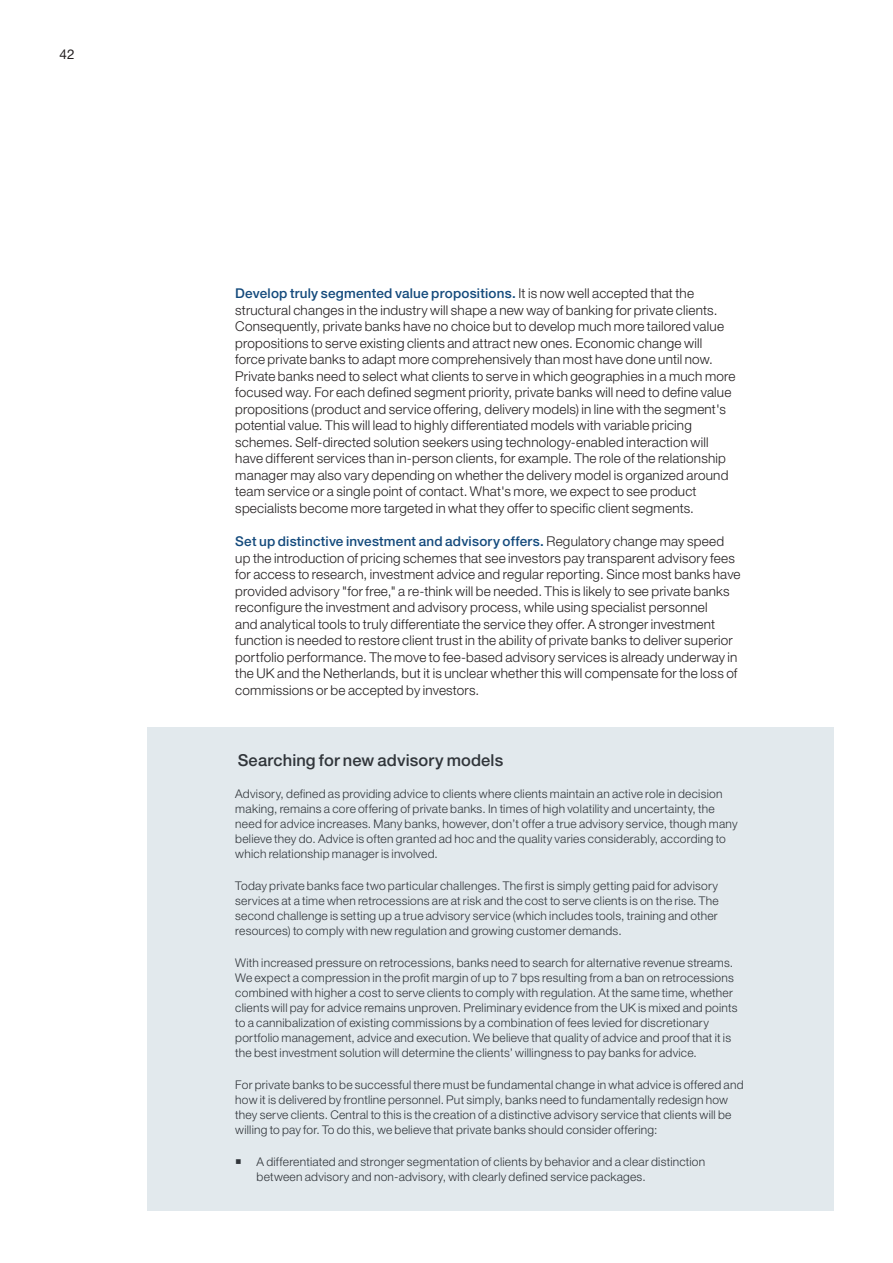
<style>
.page{position:relative;width:893px;height:1263px;background:#fff}
.page>*{position:absolute;margin:0;border:0;box-sizing:border-box;transform-origin:0 0}
.Body{font:500 16.5px "Helvetica Neue LT Std";letter-spacing:.01em;color:#231f20}
.Body-2{font:300 13.5px/16.5px "Helvetica Neue LT Std";letter-spacing:.015em;color:#231f20}
.t1{font:13.5px "Helvetica Neue LT Std";color:#231f20}
.Body-3{font:300 12px/15px "Helvetica Neue LT Std";letter-spacing:.02em;color:#231f20}
.s1{font-weight:500;color:#144a7c}
</style>
<div class="page">
<div style="left:147px;top:726px;width:686px;height:484px;background:#e2e9ed"></div>
<p class="t1" style="left:60px;top:46px;width:17px">42</p>
<p class="Body-2" style="left:235px;top:285px;width:502px"><span class="s1">Develop truly segmented value propositions.</span> It is now well accepted that the structural changes in the industry will shape a new way of banking for private clients.<br>Consequently, private banks have no choice but to develop much more tailored value propositions to serve existing clients and attract new ones. Economic change will<br>force private banks to adapt more comprehensively than most have done until now.<br>Private banks need to select what clients to serve in which geographies in a much more focused way. For each defined segment priority, private banks will need to define value propositions (product and service offering, delivery models) in line with the segment's potential value. This will lead to highly differentiated models with variable pricing schemes. Self-directed solution seekers using technology-enabled interaction will have different services than in-person clients, for example. The role of the relationship manager may also vary depending on whether the delivery model is organized around team service or a single point of contact. What's more, we expect to see product specialists become more targeted in what they offer to specific client segments.</p>
<p class="Body-2" style="left:235px;top:533px;width:507px"><span class="s1">Set up distinctive investment and advisory offers.</span> Regulatory change may speed up the introduction of pricing schemes that see investors pay transparent advisory fees for access to research, investment advice and regular reporting. Since most banks have provided advisory "for free," a re-think will be needed. This is likely to see private banks reconfigure the investment and advisory process, while using specialist personnel<br>and analytical tools to truly differentiate the service they offer. A stronger investment function is needed to restore client trust in the ability of private banks to deliver superior portfolio performance. The move to fee-based advisory services is already underway in the UK and the Netherlands, but it is unclear whether this will compensate for the loss of commissions or be accepted by investors.</p>
<p class="Body" style="left:238px;top:750px;width:267px">Searching for new advisory models</p>
<p class="Body-3" style="left:235px;top:786px;width:504px">Advisory, defined as providing advice to clients where clients maintain an active role in decision making, remains a core offering of private banks. In times of high volatility and uncertainty, the need for advice increases. Many banks, however, don’t offer a true advisory service, though many believe they do. Advice is often granted ad hoc and the quality varies considerably, according to which relationship manager is involved.</p>
<p class="Body-3" style="left:235px;top:878px;width:485px;text-align:justify">Today private banks face two particular challenges. The first is simply getting paid for advisory services at a time when retrocessions are at risk and the cost to serve clients is on the rise. The second challenge is setting up a true advisory service (which includes tools, training and other resources) to comply with new regulation and growing customer demands.</p>
<p class="Body-3" style="left:235px;top:955px;width:504px">With increased pressure on retrocessions, banks need to search for alternative revenue streams.<br>We expect a compression in the profit margin of up to 7 bps resulting from a ban on retrocessions combined with higher a cost to serve clients to comply with regulation. At the same time, whether clients will pay for advice remains unproven. Preliminary evidence from the UK is mixed and points to a cannibalization of existing commissions by a combination of fees levied for discretionary portfolio management, advice and execution. We believe that quality of advice and proof that it is the best investment solution will determine the clients’ willingness to pay banks for advice.</p>
<p class="Body-3" style="left:235px;top:1077px;width:510px">For private banks to be successful there must be fundamental change in what advice is offered and how it is delivered by frontline personnel. Put simply, banks need to fundamentally redesign how they serve clients. Central to this is the creation of a distinctive advisory service that clients will be willing to pay for. To do this, we believe that private banks should consider offering:</p>
<p class="Body-3" style="left:257px;top:1154px;width:450px">A differentiated and stronger segmentation of clients by behavior and a clear distinction between advisory and non-advisory, with clearly defined service packages.</p>
</div>
